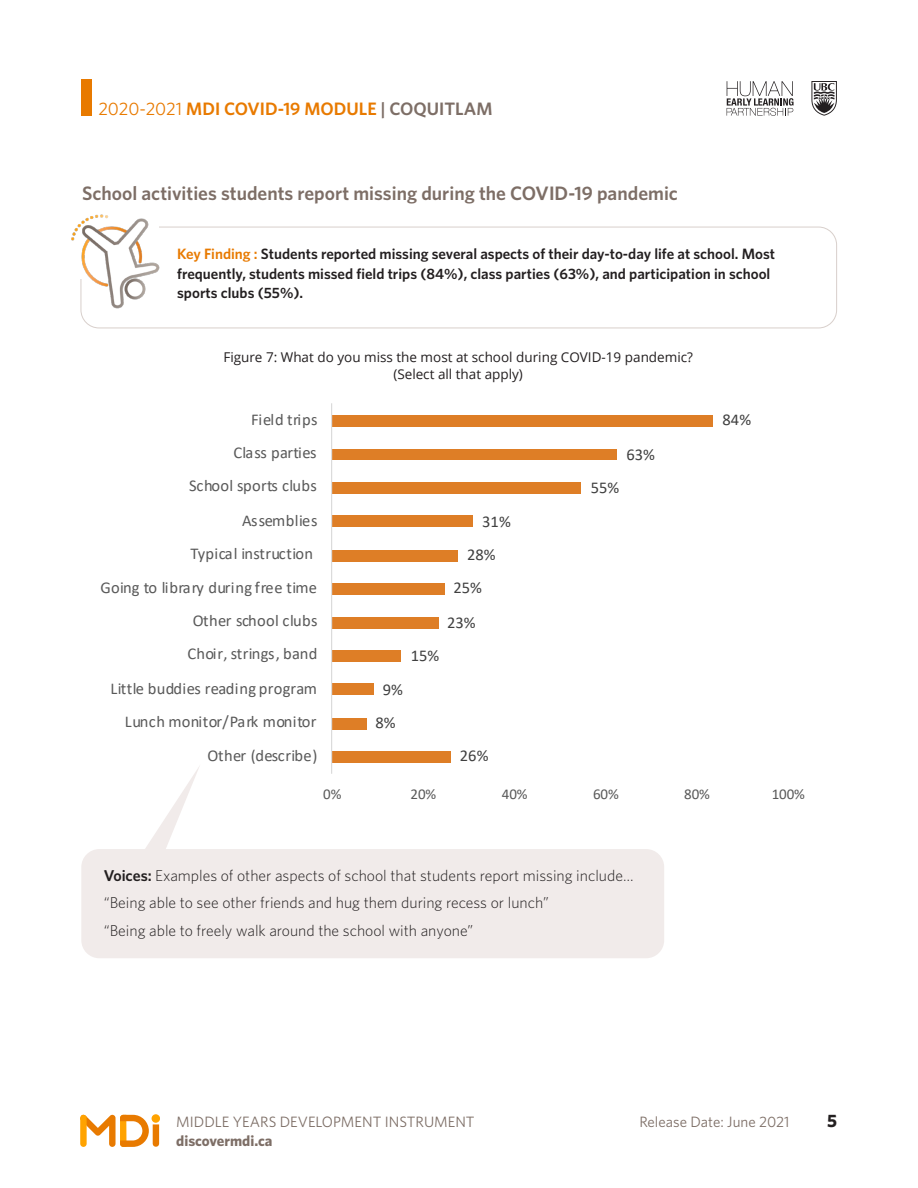
<style>
.page{position:relative;width:918px;height:1188px;background:#fff}
.page>*{position:absolute;margin:0;border:0;box-sizing:border-box;transform-origin:0 0}
.Header_1{font:600 19.5px "Whitney";color:#7d6e66}
.t1{font:600 18px "Whitney";color:#e87a00}
.t2{font:700 18px "Whitney";color:#231f20}
.t3{font:16.5px "Calibri";letter-spacing:.02em;color:#595959}
.t4{font:16.5px "Calibri";color:#404040}
.t5{font:16.5px "Calibri";letter-spacing:-.005em;color:#595959}
.Body_text{font:300 15.75px "Whitney";color:#231f20}
.More_Info_body{font:600 15px/19.5px "Whitney";color:#231f20}
.t6{font:15px "Whitney";color:#7d6e66}
.t7{font:15px "Calibri";letter-spacing:-.005em;color:#595959}
.t8{font:700 15px "Whitney";color:#7d6e66}
.Chart_title{font:13.5px/16.5px "Open Sans";color:#231f20;text-align:center}
.s1{font-weight:400}
.s2{color:#7d6e66}
.s3{color:#e87a00}
.s4{font-weight:600}
</style>
<div class="page">
<svg style="left:727px;top:81px;width:67px;height:35px"></svg>
<svg style="left:811px;top:81px;width:26px;height:35px"></svg>
<div style="left:81px;top:80px;width:11px;height:36px;background:#e87a00"></div>
<svg style="left:80px;top:1115px;width:79px;height:32px"></svg>
<div style="left:81px;top:227px;width:756px;height:101px;border:1px solid #d8cfcb;border-radius:18px"></div>
<img style="left:71px;top:214px;width:95px;height:95px">
<div style="left:332px;top:751px;width:119px;height:12px;background:#de7e26"></div>
<div style="left:332px;top:718px;width:35px;height:12px;background:#de7e26"></div>
<div style="left:332px;top:683px;width:42px;height:12px;background:#de7e26"></div>
<div style="left:332px;top:650px;width:69px;height:12px;background:#de7e26"></div>
<div style="left:332px;top:617px;width:107px;height:12px;background:#de7e26"></div>
<div style="left:332px;top:583px;width:113px;height:12px;background:#de7e26"></div>
<div style="left:332px;top:550px;width:126px;height:12px;background:#de7e26"></div>
<div style="left:332px;top:515px;width:141px;height:12px;background:#de7e26"></div>
<div style="left:332px;top:482px;width:249px;height:12px;background:#de7e26"></div>
<div style="left:332px;top:449px;width:285px;height:11px;background:#de7e26"></div>
<div style="left:332px;top:415px;width:381px;height:12px;background:#de7e26"></div>
<hr style="left:331px;top:403px;width:1px;height:371px;background:#d9d9d9">
<div style="left:81px;top:849px;width:583px;height:109px;background:#f1ebea;border-radius:18px"></div>
<svg style="left:145px;top:767px;width:54px;height:82px"></svg>
<p class="t1" style="left:98px;top:97px;width:396px"><span class="s1">2020-2021</span> MDI COVID-19 MODULE <span class="s2">| COQUITLAM</span></p>
<p class="Header_1" style="left:82px;top:180px;width:597px">School activities students report missing during the COVID-19 pandemic</p>
<p class="More_Info_body" style="left:177px;top:244px;width:599px"><span class="s3">Key Finding :</span> Students reported missing several aspects of their day-to-day life at school. Most frequently, students missed field trips (84%), class parties (63%), and participation in school sports clubs (55%).</p>
<p class="Chart_title" style="left:223px;top:349px;width:471px">Figure 7: What do you miss the most at school during COVID-19 pandemic? (Select all that apply)</p>
<p class="t3" style="left:251px;top:408px;width:68px">Field trips</p>
<p class="t5" style="left:234px;top:441px;width:84px">Class parties</p>
<p class="t4" style="left:626px;top:443px;width:30px">63%</p>
<p class="t3" style="left:189px;top:474px;width:129px">School sports clubs</p>
<p class="t4" style="left:591px;top:476px;width:30px">55%</p>
<p class="t3" style="left:242px;top:509px;width:77px">Assemblies</p>
<p class="t4" style="left:482px;top:510px;width:30px">31%</p>
<p class="t3" style="left:190px;top:542px;width:124px">Typical instruction</p>
<p class="t4" style="left:467px;top:543px;width:30px">28%</p>
<p class="t3" style="left:101px;top:576px;width:218px">Going to library during free time</p>
<p class="t4" style="left:454px;top:576px;width:30px">25%</p>
<p class="t3" style="left:193px;top:609px;width:126px">Other school clubs</p>
<p class="t4" style="left:447px;top:611px;width:30px">23%</p>
<p class="t3" style="left:187px;top:642px;width:132px">Choir, strings, band</p>
<p class="t4" style="left:411px;top:644px;width:30px">15%</p>
<p class="t3" style="left:110px;top:677px;width:208px">Little buddies reading program</p>
<p class="t4" style="left:383px;top:678px;width:22px">9%</p>
<p class="t3" style="left:125px;top:710px;width:193px">Lunch monitor/Park monitor</p>
<p class="t4" style="left:376px;top:711px;width:22px">8%</p>
<p class="t3" style="left:208px;top:744px;width:111px">Other (describe)</p>
<p class="t4" style="left:460px;top:744px;width:30px">26%</p>
<p class="t4" style="left:723px;top:408px;width:30px">84%</p>
<p class="t7" style="left:323px;top:783px;width:20px">0%</p>
<p class="t7" style="left:411px;top:783px;width:27px">20%</p>
<p class="t7" style="left:502px;top:783px;width:27px">40%</p>
<p class="t7" style="left:593px;top:783px;width:27px">60%</p>
<p class="t7" style="left:684px;top:783px;width:27px">80%</p>
<p class="t7" style="left:772px;top:783px;width:35px">100%</p>
<p class="Body_text" style="left:104px;top:865px;width:531px"><span class="s4">Voices:</span> Examples of other aspects of school that students report missing include…</p>
<p class="Body_text" style="left:104px;top:892px;width:447px">“Being able to see other friends and hug them during recess or lunch”</p>
<p class="Body_text" style="left:104px;top:920px;width:371px">“Being able to freely walk around the school with anyone”</p>
<p class="t6" style="left:176px;top:1112px;width:300px">MIDDLE YEARS DEVELOPMENT INSTRUMENT</p>
<p class="t8" style="left:176px;top:1131px;width:98px">discovermdi.ca</p>
<p class="t6" style="left:639px;top:1111px;width:152px">Release Date: June 2021</p>
<p class="t2" style="left:827px;top:1109px;width:11px">5</p>
</div>
